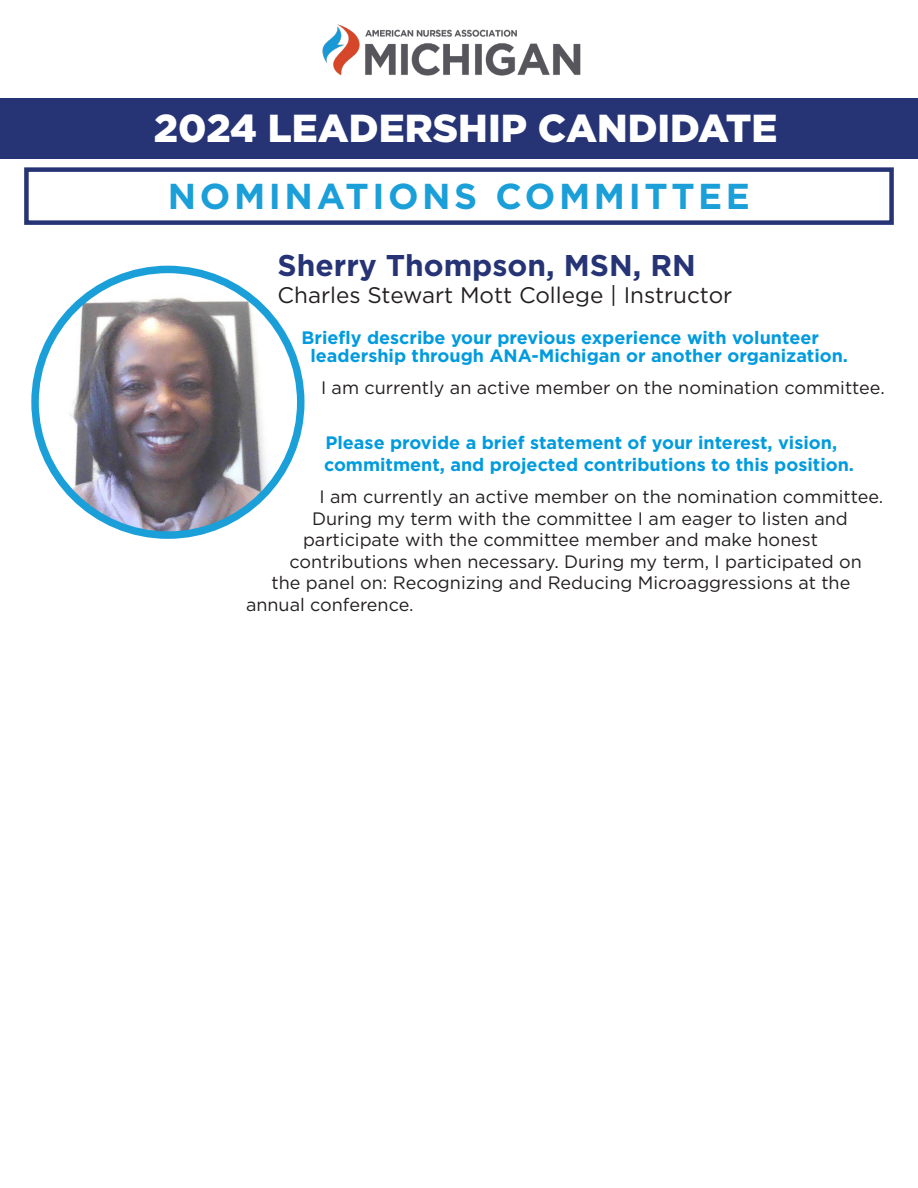
<style>
.page{position:relative;width:918px;height:1188px;background:#fff}
.page>*{position:absolute;margin:0;border:0;box-sizing:border-box;transform-origin:0 0}
.t1{font:900 39px "Gotham";color:#fff}
.t2{font:700 36px "Gotham";letter-spacing:.1em;color:#1b9fd9}
.t3{font:700 30px "Gotham";color:#263476}
.t4{font:22.5px "Gotham";color:#231f20}
.t5{font:18px "Gotham";color:#231f20}
.t6{font:700 18px/18px "Gotham";color:#009bde}
</style>
<div class="page">
<div style="left:0;top:98px;width:918px;height:61px;background:#263476"></div>
<div style="left:24px;top:167px;width:870px;height:58px;border:4px solid #263476"></div>
<img style="left:322px;top:24px;width:259px;height:52px">
<img style="left:35px;top:269px;width:266px;height:266px;border-radius:133px">
<div style="left:31px;top:266px;width:273px;height:273px;border:8px solid #1b9fd9;border-radius:50%"></div>
<p class="t1" style="left:154px;top:101px;width:625px">2024 LEADERSHIP CANDIDATE</p>
<p class="t2" style="left:168px;top:172px;width:584px">NOMINATIONS COMMITTEE</p>
<p class="t3" style="left:278px;top:245px;width:420px">Sherry Thompson, MSN, RN</p>
<p class="t4" style="left:278px;top:280px;width:456px">Charles Stewart Mott College | Instructor</p>
<p class="t6" style="left:310px;top:328px;width:539px;text-indent:-9px">Briefly describe your previous experience with volunteer leadership through ANA-Michigan or another organization.</p>
<p class="t5" style="left:321px;top:376px;width:565px">I am currently an active member on the nomination committee.</p>
<p class="t6" style="left:324px;top:432px;width:532px;line-height:21.6px">Please provide a brief statement of your interest, vision, commitment, and projected contributions to this position.</p>
<p class="t5" style="left:320px;top:485px;width:565px">I am currently an active member on the nomination committee.</p>
<p class="t5" style="left:312px;top:507px;width:537px">During my term with the committee I am eager to listen and</p>
<p class="t5" style="left:303px;top:528px;width:516px">participate with the committee member and make honest</p>
<p class="t5" style="left:290px;top:550px;width:574px">contributions when necessary. During my term, I participated on</p>
<p class="t5" style="left:272px;top:571px;width:580px">the panel on: Recognizing and Reducing Microaggressions at the</p>
<p class="t5" style="left:246px;top:593px;width:169px">annual conference.</p>
</div>
